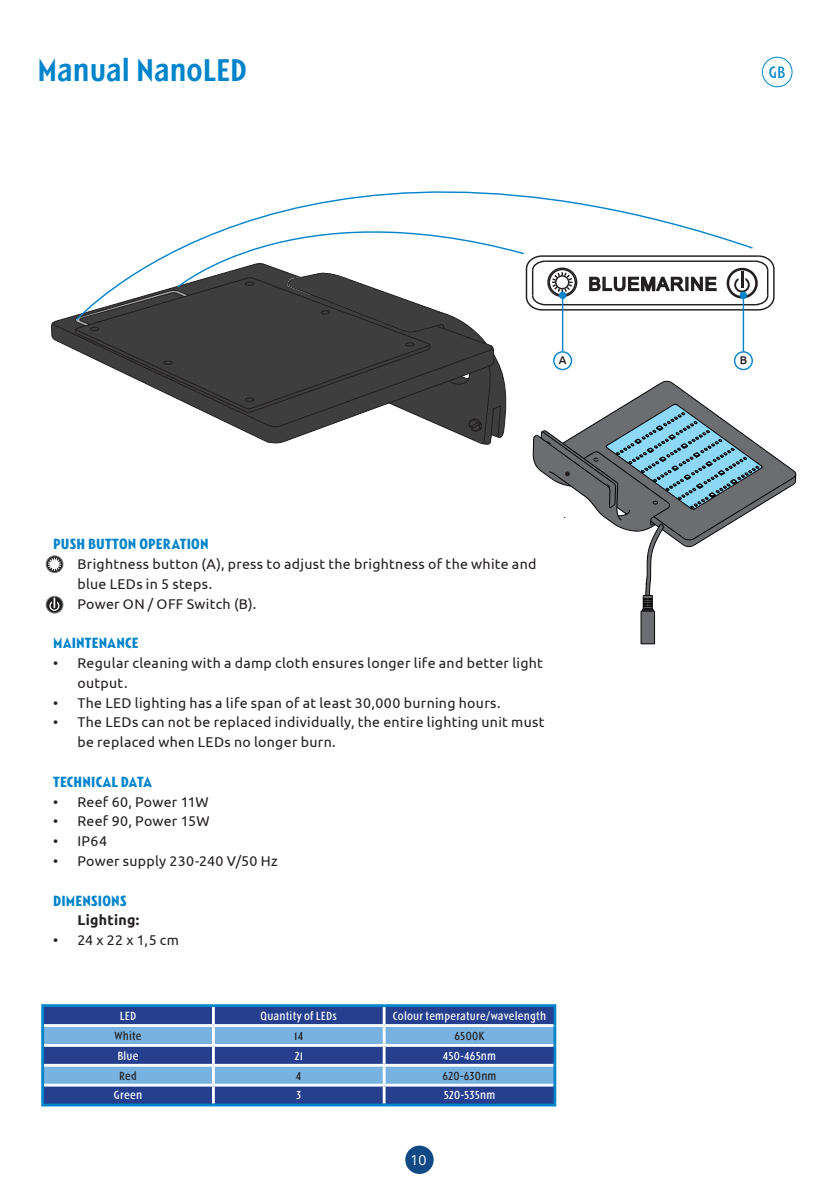
<style>
.page{position:relative;width:840px;height:1191px;background:#fff}
.page>*{position:absolute;margin:0;border:0;box-sizing:border-box;transform-origin:0 0}
.t1{font:500 30px "Linotype Spitz";color:#0084ca}
.t2{font:18px "Arial";letter-spacing:.055em;color:#231f20}
.t3{font:15.8px "Linotype Spitz";color:#0084ca}
.t4{font:14.2px/19.8px "Ubuntu";letter-spacing:.02em;color:#231f20}
.t5{font:700 14.2px "Linotype Spitz";letter-spacing:.015em;color:#0084ca}
.t6{font:700 14.2px "Ubuntu";letter-spacing:.02em;color:#231f20}
.t7{font:14px "Open Sans";color:#fff}
.t8{font:11.4px "Linotype Spitz";letter-spacing:.015em;color:#fff}
.t9{font:11.4px "Linotype Spitz";letter-spacing:.015em;color:#231f20}
.t10{font:500 11.4px "Ubuntu";color:#231f20}
</style>
<div class="page">
<div style="left:405px;top:1145px;width:28px;height:29px;background:#104984;border-radius:50%"></div>
<svg style="left:642px;top:611px;width:14px;height:33px"></svg>
<div style="left:640px;top:610px;width:14px;height:34px;border:1px solid #030303"></div>
<svg style="left:52px;top:321px;width:20px;height:28px"></svg>
<div style="left:46px;top:555px;width:17px;height:18px;border:1px solid #76787b;border-radius:50%"></div>
<svg style="left:48px;top:557px;width:13px;height:14px"></svg>
<svg style="left:46px;top:596px;width:17px;height:17px"></svg>
<div style="left:46px;top:596px;width:17px;height:17px;border:1px solid #76787b;border-radius:50%"></div>
<svg style="left:49px;top:597px;width:10px;height:14px"></svg>
<svg style="left:72px;top:191px;width:724px;height:420px"></svg>
<svg style="left:44px;top:1007px;width:509px;height:96px;background:#4b70b1"></svg>
<hr style="left:41px;top:1004px;width:172px;height:3px;background:#0084ca">
<hr style="left:41px;top:1007px;width:3px;height:18px;background:#0084ca">
<hr style="left:213px;top:1004px;width:171px;height:3px;background:#0084ca">
<hr style="left:384px;top:1004px;width:172px;height:3px;background:#0084ca">
<hr style="left:553px;top:1007px;width:3px;height:18px;background:#0084ca">
<hr style="left:41px;top:1025px;width:3px;height:20px;background:#0084ca">
<hr style="left:553px;top:1025px;width:3px;height:20px;background:#0084ca">
<hr style="left:41px;top:1045px;width:3px;height:20px;background:#0084ca">
<hr style="left:553px;top:1045px;width:3px;height:20px;background:#0084ca">
<hr style="left:212px;top:1007px;width:3px;height:17px;background:#fff">
<hr style="left:382px;top:1007px;width:3px;height:17px;background:#fff">
<hr style="left:44px;top:1024px;width:169px;height:3px;background:#fff">
<hr style="left:213px;top:1024px;width:171px;height:3px;background:#fff">
<hr style="left:212px;top:1027px;width:3px;height:17px;background:#fff">
<hr style="left:384px;top:1024px;width:169px;height:3px;background:#fff">
<hr style="left:382px;top:1027px;width:3px;height:17px;background:#fff">
<hr style="left:44px;top:1044px;width:169px;height:2px;background:#fff">
<hr style="left:213px;top:1044px;width:171px;height:2px;background:#fff">
<hr style="left:212px;top:1046px;width:3px;height:17px;background:#fff">
<hr style="left:384px;top:1044px;width:169px;height:2px;background:#fff">
<hr style="left:382px;top:1046px;width:3px;height:17px;background:#fff">
<hr style="left:41px;top:1065px;width:3px;height:20px;background:#0084ca">
<hr style="left:44px;top:1063px;width:169px;height:3px;background:#fff">
<hr style="left:213px;top:1063px;width:171px;height:3px;background:#fff">
<hr style="left:384px;top:1063px;width:169px;height:3px;background:#fff">
<hr style="left:212px;top:1066px;width:3px;height:17px;background:#fff">
<hr style="left:382px;top:1066px;width:3px;height:17px;background:#fff">
<hr style="left:553px;top:1065px;width:3px;height:20px;background:#0084ca">
<hr style="left:41px;top:1085px;width:3px;height:18px;background:#0084ca">
<hr style="left:44px;top:1083px;width:169px;height:3px;background:#fff">
<hr style="left:213px;top:1083px;width:171px;height:3px;background:#fff">
<hr style="left:384px;top:1083px;width:169px;height:3px;background:#fff">
<hr style="left:212px;top:1086px;width:3px;height:17px;background:#fff">
<hr style="left:382px;top:1086px;width:3px;height:17px;background:#fff">
<hr style="left:553px;top:1085px;width:3px;height:18px;background:#0084ca">
<hr style="left:41px;top:1103px;width:172px;height:3px;background:#0084ca">
<hr style="left:213px;top:1103px;width:171px;height:3px;background:#0084ca">
<hr style="left:384px;top:1103px;width:172px;height:3px;background:#0084ca">
<div style="left:552px;top:351px;width:20px;height:19px;border:1px solid #0084ca;border-radius:50%"></div>
<hr style="left:561px;top:295px;width:2px;height:56px;background:#0084ca">
<div style="left:558px;top:292px;width:8px;height:7px;background:#0084ca;border-radius:50%"></div>
<div style="left:733px;top:351px;width:19px;height:19px;border:1px solid #0084ca;border-radius:50%"></div>
<hr style="left:742px;top:295px;width:1px;height:56px;background:#0084ca">
<div style="left:739px;top:292px;width:7px;height:7px;background:#0084ca;border-radius:50%"></div>
<div style="left:761px;top:57px;width:31px;height:30px;border:1px solid #0084ca;border-radius:50%"></div>
<h1 class="t1" style="left:37px;top:52px;width:211px">Manual NanoLED</h1>
<p class="t3" style="left:768px;top:63px;width:18px">GB</p>
<p class="t2" style="left:588px;top:272px;width:130px">BLUEMARINE</p>
<p class="t10" style="left:558px;top:353px;width:9px">A</p>
<p class="t10" style="left:739px;top:353px;width:9px">B</p>
<p class="t5" style="left:53px;top:535px;width:157px">PUSH BUTTON OPERATION</p>
<p class="t4" style="left:77px;top:553px;width:460px">Brightness button (A), press to adjust the brightness of the white and blue LEDs in 5 steps.<br>Power ON / OFF Switch (B).</p>
<p class="t5" style="left:53px;top:634px;width:87px">MAINTENANCE</p>
<p class="t4" style="left:77px;top:652px;width:467px;text-indent:-24px">• Regular cleaning with a damp cloth ensures longer life and better light output.</p>
<p class="t4" style="left:53px;top:692px;width:448px">• The LED lighting has a life span of at least 30,000 burning hours.</p>
<p class="t4" style="left:77px;top:712px;width:468px;text-indent:-24px">• The LEDs can not be replaced individually, the entire lighting unit must be replaced when LEDs no longer burn.</p>
<p class="t5" style="left:53px;top:772px;width:100px">TECHNICAL DATA</p>
<p class="t4" style="left:53px;top:791px;width:157px">• Reef 60, Power 11W</p>
<p class="t4" style="left:53px;top:811px;width:158px">• Reef 90, Power 15W</p>
<p class="t4" style="left:53px;top:830px;width:55px">• IP64</p>
<p class="t4" style="left:53px;top:850px;width:226px">• Power supply 230-240 V/50 Hz</p>
<p class="t5" style="left:53px;top:891px;width:75px">DIMENSIONS</p>
<p class="t6" style="left:77px;top:911px;width:64px">Lighting:</p>
<p class="t4" style="left:53px;top:929px;width:127px">• 24 x 22 x 1,5 cm</p>
<p class="t8" style="left:120px;top:1009px;width:18px">LED</p>
<p class="t8" style="left:260px;top:1009px;width:78px">Quantity of LEDs</p>
<p class="t8" style="left:392px;top:1009px;width:155px">Colour temperature/wavelength</p>
<p class="t9" style="left:114px;top:1028px;width:29px">White</p>
<p class="t9" style="left:294px;top:1028px;width:11px">14</p>
<p class="t9" style="left:454px;top:1028px;width:31px">6500K</p>
<p class="t8" style="left:117px;top:1048px;width:23px">Blue</p>
<p class="t8" style="left:294px;top:1048px;width:10px">21</p>
<p class="t8" style="left:442px;top:1048px;width:55px">450-465nm</p>
<p class="t9" style="left:119px;top:1068px;width:19px">Red</p>
<p class="t9" style="left:296px;top:1068px;width:7px">4</p>
<p class="t9" style="left:442px;top:1068px;width:55px">620-630nm</p>
<p class="t8" style="left:114px;top:1088px;width:30px">Green</p>
<p class="t8" style="left:296px;top:1088px;width:7px">3</p>
<p class="t8" style="left:443px;top:1088px;width:53px">520-535nm</p>
<p class="t7" style="left:410px;top:1150px;width:18px">10</p>
</div>
